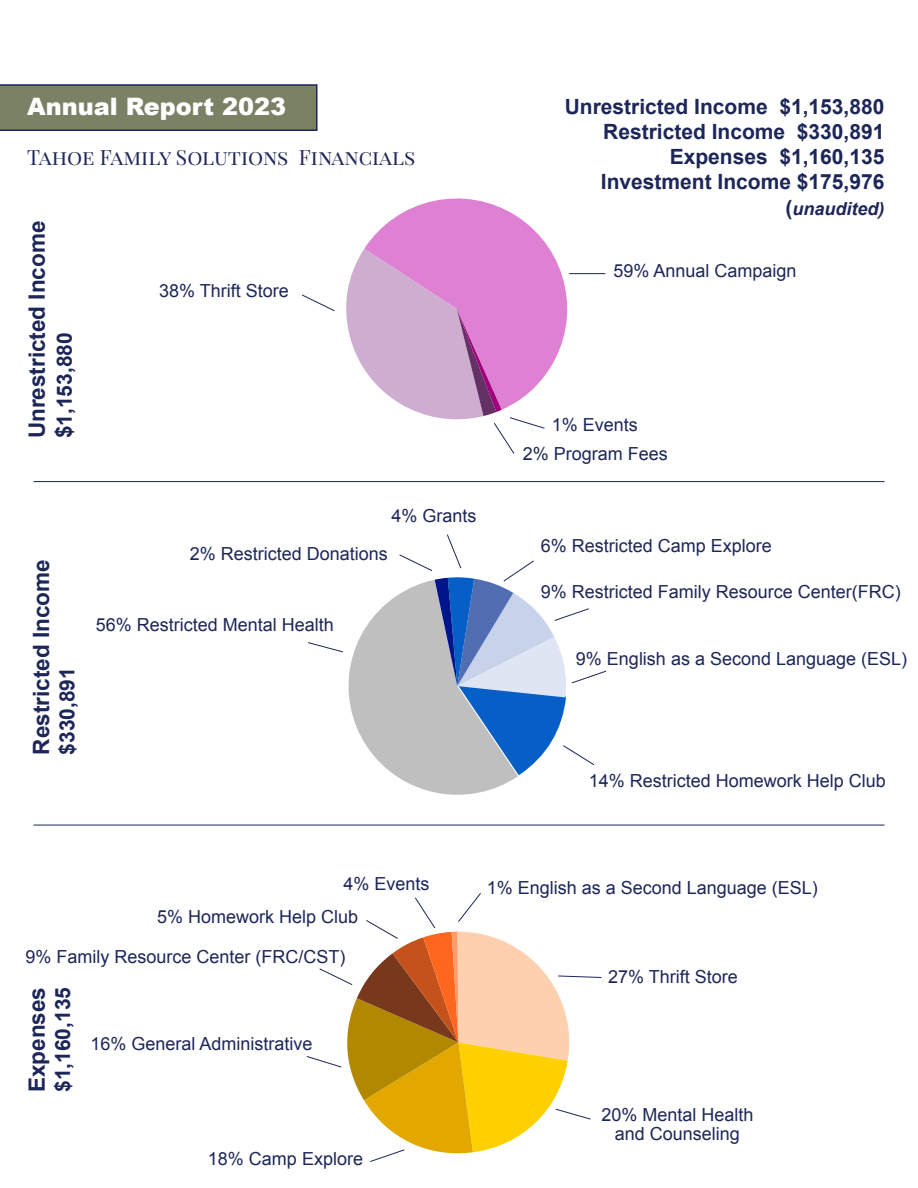
<style>
.page{position:relative;width:918px;height:1188px;background:#fff}
.page>*{position:absolute;margin:0;border:0;box-sizing:border-box;transform-origin:0 0}
.t1{font:900 24px "Arial";color:#fff}
.t2{font:700 22.5px "Arial";color:#1d2658}
.t3{font:700 21px/25.2px "Arial";color:#1d2658;text-align:right}
.t4{font:21px "Playfair Display SC";color:#1d2658}
.t5{font:18px/19.5px "Arial";color:#1d2658;text-align:center}
.t6{font:italic 700 18px "Arial";color:#1d2658}
.s1{font-size:22.5px}
.s2{font-style:normal;font-size:21px}
</style>
<div class="page">
<svg style="left:0;top:84px;width:318px;height:47px;background:#747b64"></svg>
<svg style="left:308px;top:534px;width:298px;height:261px"></svg>
<hr style="left:33px;top:825px;width:852px;height:1px;background:#1d2658">
<hr style="left:33px;top:481px;width:852px;height:1px;background:#1d2658">
<svg style="left:306px;top:893px;width:296px;height:269px"></svg>
<svg style="left:364px;top:198px;width:219px;height:177px;fill:#de81d2"></svg>
<svg style="left:302px;top:294px;width:33px;height:18px"></svg>
<svg style="left:346px;top:249px;width:199px;height:205px"></svg>
<hr style="left:569px;top:273px;width:36px;height:1px;background:#1d2658">
<p class="t1" style="left:27px;top:89px;width:261px">Annual Report 2023</p>
<p class="t4" style="left:27px;top:144px;width:390px">Tahoe Family Solutions Financials</p>
<p class="t2" style="left:22px;top:438px;width:219px;rotate:-90deg">Unrestricted Income</p>
<p class="t3" style="left:53px;top:438px;width:107px;rotate:-90deg"><span class="s1">$</span>1,153,880</p>
<p class="t5" style="left:159px;top:281px;width:131px">38% Thrift Store</p>
<p class="t2" style="left:27px;top:755px;width:197px;rotate:-90deg">Restricted Income</p>
<p class="t3" style="left:55px;top:755px;width:89px;rotate:-90deg">$330,891</p>
<p class="t5" style="left:392px;top:506px;width:87px">4% Grants</p>
<p class="t5" style="left:190px;top:544px;width:200px">2% Restricted Donations</p>
<p class="t5" style="left:96px;top:615px;width:240px">56% Restricted Mental Health</p>
<p class="t3" style="left:565px;top:95px;width:321px">Unrestricted Income $1,153,880<br>Restricted Income $330,891<br>Expenses $1,160,135<br>Investment Income $175,976</p>
<p class="t6" style="left:786px;top:197px;width:100px"><span class="s2">(</span>unaudited)</p>
<p class="t5" style="left:613px;top:261px;width:185px">59% Annual Campaign</p>
<p class="t5" style="left:552px;top:415px;width:88px">1% Events</p>
<p class="t5" style="left:523px;top:444px;width:147px">2% Program Fees</p>
<p class="t5" style="left:541px;top:536px;width:233px">6% Restricted Camp Explore</p>
<p class="t5" style="left:541px;top:583px;width:362px">9% Restricted Family Resource Center(FRC)</p>
<p class="t5" style="left:576px;top:649px;width:333px">9% English as a Second Language (ESL)</p>
<p class="t5" style="left:589px;top:772px;width:299px">14% Restricted Homework Help Club</p>
<p class="t5" style="left:343px;top:874px;width:88px">4% Events</p>
<p class="t5" style="left:487px;top:878px;width:333px">1% English as a Second Language (ESL)</p>
<p class="t5" style="left:157px;top:907px;width:203px">5% Homework Help Club</p>
<p class="t5" style="left:26px;top:947px;width:322px">9% Family Resource Center (FRC/CST)</p>
<p class="t2" style="left:22px;top:1092px;width:107px;rotate:-90deg">Expenses</p>
<p class="t3" style="left:51px;top:1092px;width:107px;rotate:-90deg">$1,160,135</p>
<p class="t5" style="left:90px;top:1034px;width:224px">16% General Administrative</p>
<p class="t5" style="left:208px;top:1150px;width:157px">18% Camp Explore</p>
<p class="t5" style="left:608px;top:968px;width:131px">27% Thrift Store</p>
<p class="t5" style="left:601px;top:1105px;width:154px">20% Mental Health and Counseling</p>
</div>
